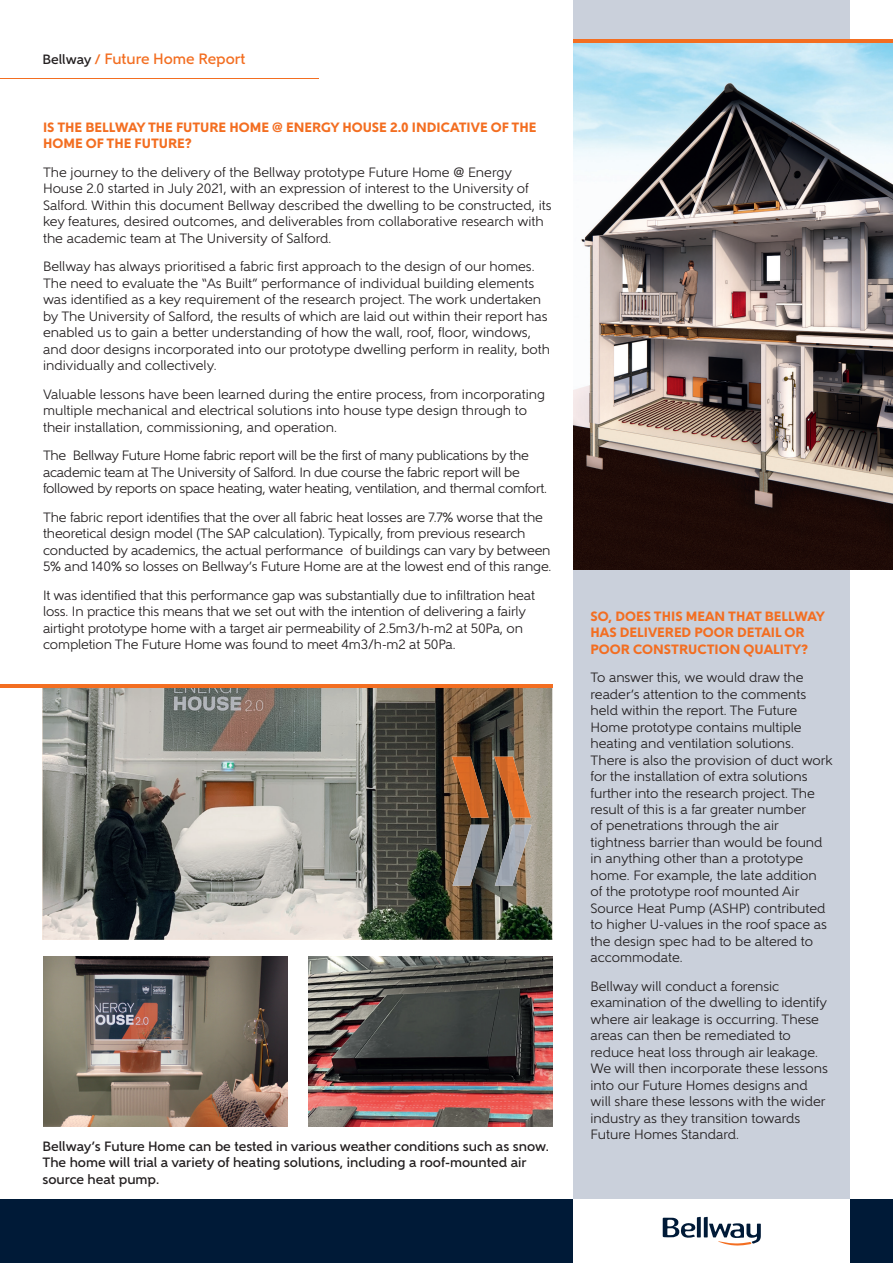
<style>
.page{position:relative;width:893px;height:1263px;background:#fff}
.page>*{position:absolute;margin:0;border:0;box-sizing:border-box;transform-origin:0 0}
.t1{font:500 15px "Gentleman 700";color:#f36e21}
.t2{font:13.5px/16.5px "Gentleman 500";color:#231f20}
.t3{font:13.5px/16.5px "Gentleman 500";letter-spacing:-.02em;color:#231f20}
.t4{font:500 13.5px/16.5px "Gentleman 700";color:#231f20}
.t5{font:800 13.5px/16.5px "Gentleman 900";color:#f36e21}
.s1{font-size:13.5px;color:#231f20}
.s2{font-size:13.5px}
</style>
<div class="page">
<div style="left:574px;top:0;width:276px;height:1200px;background:#cad0db"></div>
<div style="left:0;top:1200px;width:893px;height:63px;background:#001a37"></div>
<div style="left:574px;top:1199px;width:276px;height:64px;background:#fff"></div>
<hr style="left:0;top:78px;width:319px;height:1px;background:#f36e21">
<svg style="left:663px;top:1217px;width:98px;height:29px"></svg>
<img style="left:43px;top:688px;width:509px;height:252px">
<img style="left:574px;top:43px;width:319px;height:527px">
<img style="left:452px;top:757px;width:79px;height:61px">
<img style="left:452px;top:825px;width:80px;height:61px">
<img style="left:308px;top:957px;width:244px;height:170px">
<img style="left:43px;top:957px;width:244px;height:170px">
<hr style="left:0;top:685px;width:552px;height:3px;background:#f36e21">
<hr style="left:574px;top:40px;width:319px;height:3px;background:#f36e21">
<p class="t1" style="left:43px;top:50px;width:204px"><span class="s1">Bellway</span> <span class="s2">/</span> Future Home Report</p>
<p class="t5" style="left:43px;top:119px;width:495px">IS THE BELLWAY THE FUTURE HOME @ ENERGY HOUSE 2.0 INDICATIVE OF THE<br>HOME OF THE FUTURE?</p>
<p class="t2" style="left:43px;top:164px;width:510px">The journey to the delivery of the Bellway prototype Future Home @ Energy House 2.0 started in July 2021, with an expression of interest to the University of Salford. Within this document Bellway described the dwelling to be constructed, its key features, desired outcomes, and deliverables from collaborative research with the academic team at The University of Salford.</p>
<p class="t2" style="left:43px;top:258px;width:508px">Bellway has always prioritised a fabric first approach to the design of our homes.<br>The need to evaluate the “As Built” performance of individual building elements was identified as a key requirement of the research project. The work undertaken by The University of Salford, the results of which are laid out within their report has enabled us to gain a better understanding of how the wall, roof, floor, windows, and door designs incorporated into our prototype dwelling perform in reality, both individually and collectively.</p>
<p class="t2" style="left:43px;top:386px;width:503px">Valuable lessons have been learned during the entire process, from incorporating multiple mechanical and electrical solutions into house type design through to their installation, commissioning, and operation.</p>
<p class="t3" style="left:43px;top:447px;width:505px">The Bellway Future Home fabric report will be the first of many publications by the academic team at The University of Salford. In due course the fabric report will be followed by reports on space heating, water heating, ventilation, and thermal comfort.</p>
<p class="t2" style="left:43px;top:509px;width:510px">The fabric report identifies that the over all fabric heat losses are 7.7% worse that the theoretical design model (The SAP calculation). Typically, from previous research conducted by academics, the actual performance of buildings can vary by between 5% and 140% so losses on Bellway’s Future Home are at the lowest end of this range.</p>
<p class="t2" style="left:43px;top:587px;width:493px">It was identified that this performance gap was substantially due to infiltration heat loss. In practice this means that we set out with the intention of delivering a fairly airtight prototype home with a target air permeability of 2.5m3/h-m2 at 50Pa, on completion The Future Home was found to meet 4m3/h-m2 at 50Pa.</p>
<p class="t4" style="left:43px;top:1138px;width:508px">Bellway’s Future Home can be tested in various weather conditions such as snow.<br>The home will trial a variety of heating solutions, including a roof-mounted air source heat pump.</p>
<p class="t5" style="left:591px;top:607px;width:236px">SO, DOES THIS MEAN THAT BELLWAY<br>HAS DELIVERED POOR DETAIL OR<br>POOR CONSTRUCTION QUALITY?</p>
<p class="t2" style="left:591px;top:669px;width:244px">To answer this, we would draw the reader’s attention to the comments held within the report. The Future Home prototype contains multiple heating and ventilation solutions.<br>There is also the provision of duct work for the installation of extra solutions further into the research project. The result of this is a far greater number<br>of penetrations through the air tightness barrier than would be found in anything other than a prototype home. For example, the late addition<br>of the prototype roof mounted Air Source Heat Pump (ASHP) contributed to higher U-values in the roof space as the design spec had to be altered to accommodate.</p>
<p class="t2" style="left:591px;top:978px;width:239px">Bellway will conduct a forensic examination of the dwelling to identify where air leakage is occurring. These areas can then be remediated to reduce heat loss through air leakage.<br>We will then incorporate these lessons into our Future Homes designs and will share these lessons with the wider industry as they transition towards Future Homes Standard.</p>
</div>
